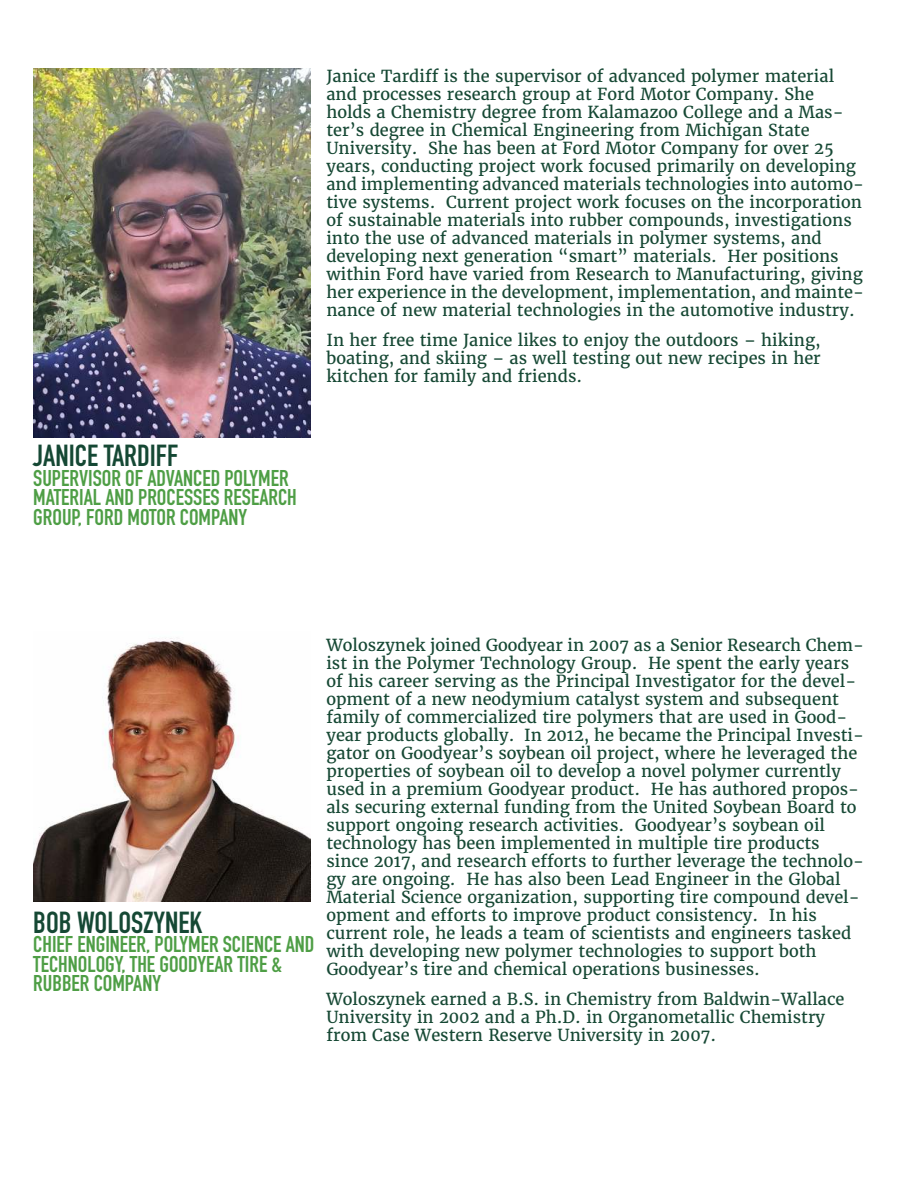
<style>
.page{position:relative;width:918px;height:1188px;background:#fff}
.page>*{position:absolute;margin:0;border:0;box-sizing:border-box;transform-origin:0 0}
.t1{font:700 30px "DIN Condensed";color:#154834}
.t2{font:700 22.5px/19.5px "DIN Condensed";color:#4e9e45}
.t3{font:16.5px/18px "Merriweather";color:#164834}
</style>
<div class="page">
<img style="left:33px;top:68px;width:277px;height:370px">
<img style="left:33px;top:638px;width:277px;height:264px">
<h1 class="t1" style="left:33px;top:445px;width:146px">JANICE TARDIFF</h1>
<h2 class="t2" style="left:33px;top:469px;width:265px">SUPERVISOR OF ADVANCED POLYMER<br>MATERIAL AND PROCESSES RESEARCH<br>GROUP, FORD MOTOR COMPANY</h2>
<p class="t3" style="left:326px;top:67px;width:539px">Janice Tardiff is the supervisor of advanced polymer material and processes research group at Ford Motor Company. She<br>holds a Chemistry degree from Kalamazoo College and a Mas&shy;ter’s degree in Chemical Engineering from Michigan State University. She has been at Ford Motor Company for over 25 years, conducting project work focused primarily on developing and implementing advanced materials technologies into automo&shy;tive systems. Current project work focuses on the incorporation of sustainable materials into rubber compounds, investigations into the use of advanced materials in polymer systems, and developing next generation “smart” materials. Her positions within Ford have varied from Research to Manufacturing, giving her experience in the development, implementation, and mainte&shy;nance of new material technologies in the automotive industry.</p>
<p class="t3" style="left:326px;top:332px;width:496px;text-align:justify">In her free time Janice likes to enjoy the outdoors – hiking, boating, and skiing – as well testing out new recipes in her kitchen for family and friends.</p>
<h1 class="t1" style="left:33px;top:911px;width:171px">BOB WOLOSZYNEK</h1>
<h2 class="t2" style="left:33px;top:935px;width:283px">CHIEF ENGINEER, POLYMER SCIENCE AND<br>TECHNOLOGY, THE GOODYEAR TIRE &amp;<br>RUBBER COMPANY</h2>
<p class="t3" style="left:326px;top:637px;width:539px">Woloszynek joined Goodyear in 2007 as a Senior Research Chem&shy;ist in the Polymer Technology Group. He spent the early years of his career serving as the Principal Investigator for the devel&shy;opment of a new neodymium catalyst system and subsequent family of commercialized tire polymers that are used in Good&shy;year products globally. In 2012, he became the Principal Investi&shy;gator on Goodyear’s soybean oil project, where he leveraged the properties of soybean oil to develop a novel polymer currently used in a premium Goodyear product. He has authored propos&shy;als securing external funding from the United Soybean Board to support ongoing research activities. Goodyear’s soybean oil technology has been implemented in multiple tire products since 2017, and research efforts to further leverage the technolo&shy;gy are ongoing. He has also been Lead Engineer in the Global Material Science organization, supporting tire compound devel&shy;opment and efforts to improve product consistency. In his current role, he leads a team of scientists and engineers tasked with developing new polymer technologies to support both Goodyear’s tire and chemical operations businesses.</p>
<p class="t3" style="left:326px;top:991px;width:520px">Woloszynek earned a B.S. in Chemistry from Baldwin-Wallace<br>University in 2002 and a Ph.D. in Organometallic Chemistry from Case Western Reserve University in 2007.</p>
</div>
